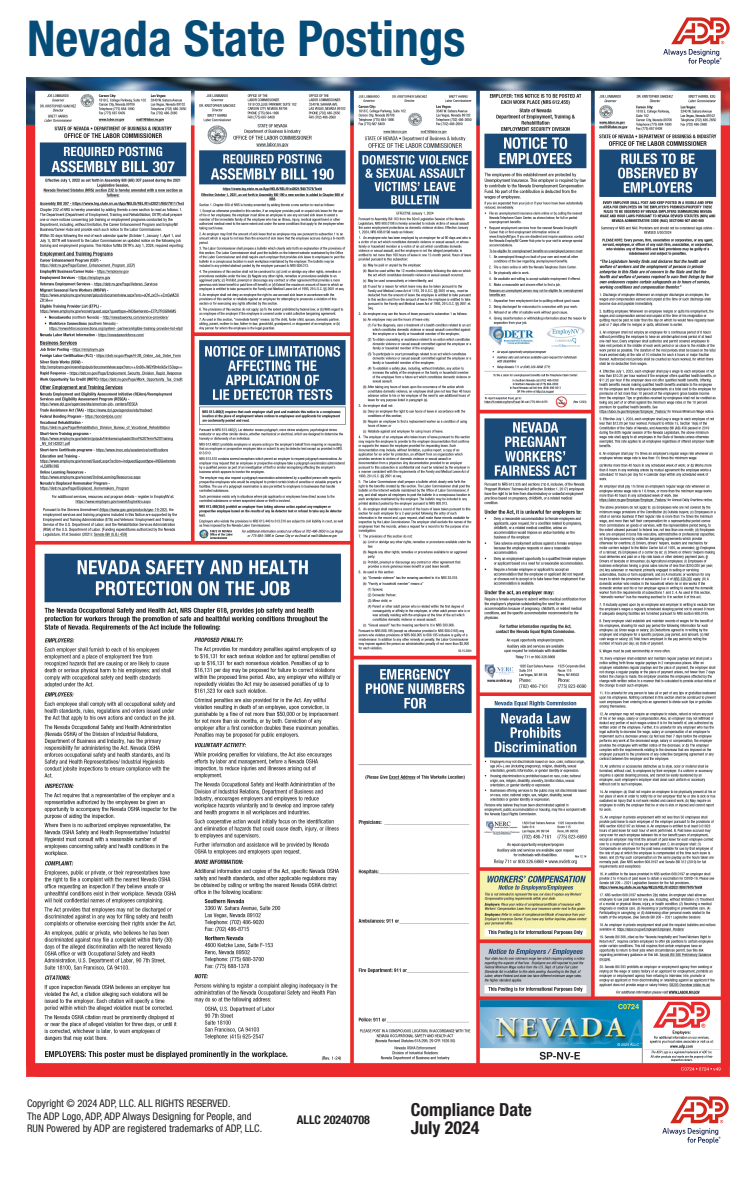
<style>
.page{position:relative;width:756px;height:1188px;background:#fff}
.page>*{position:absolute;margin:0;border:0;box-sizing:border-box;transform-origin:0 0}
.t1{font:700 condensed 49.5px "Helvetica Neue";color:#064c79}
.t2{font:700 condensed 18px/18px "Helvetica Neue";color:#231f20}
.t3{font:700 condensed 12px "Helvetica Neue";color:#231f20}
.t4{font:condensed 10.5px/12.6px "Helvetica Neue";color:#231f20}
</style>
<div class="page">
<img style="left:27px;top:78px;width:703px;height:999px">
<img style="left:662px;top:1096px;width:67px;height:48px">
<img style="left:663px;top:17px;width:67px;height:48px">
<img style="left:644px;top:1001px;width:76px;height:61px">
<h1 class="t1" style="left:27px;top:8px;width:440px">Nevada State Postings</h1>
<p class="t4" style="left:27px;top:1097px;width:237px">Copyright © 2024 ADP, LLC. ALL RIGHTS RESERVED.<br>The ADP Logo, ADP, ADP Always Designing for People, and<br>RUN Powered by ADP are registered trademarks of ADP, LLC.</p>
<p class="t3" style="left:297px;top:1112px;width:75px">ALLC 20240708</p>
<h2 class="t2" style="left:411px;top:1101px;width:122px">Compliance Date<br>July 2024</h2>
</div>
